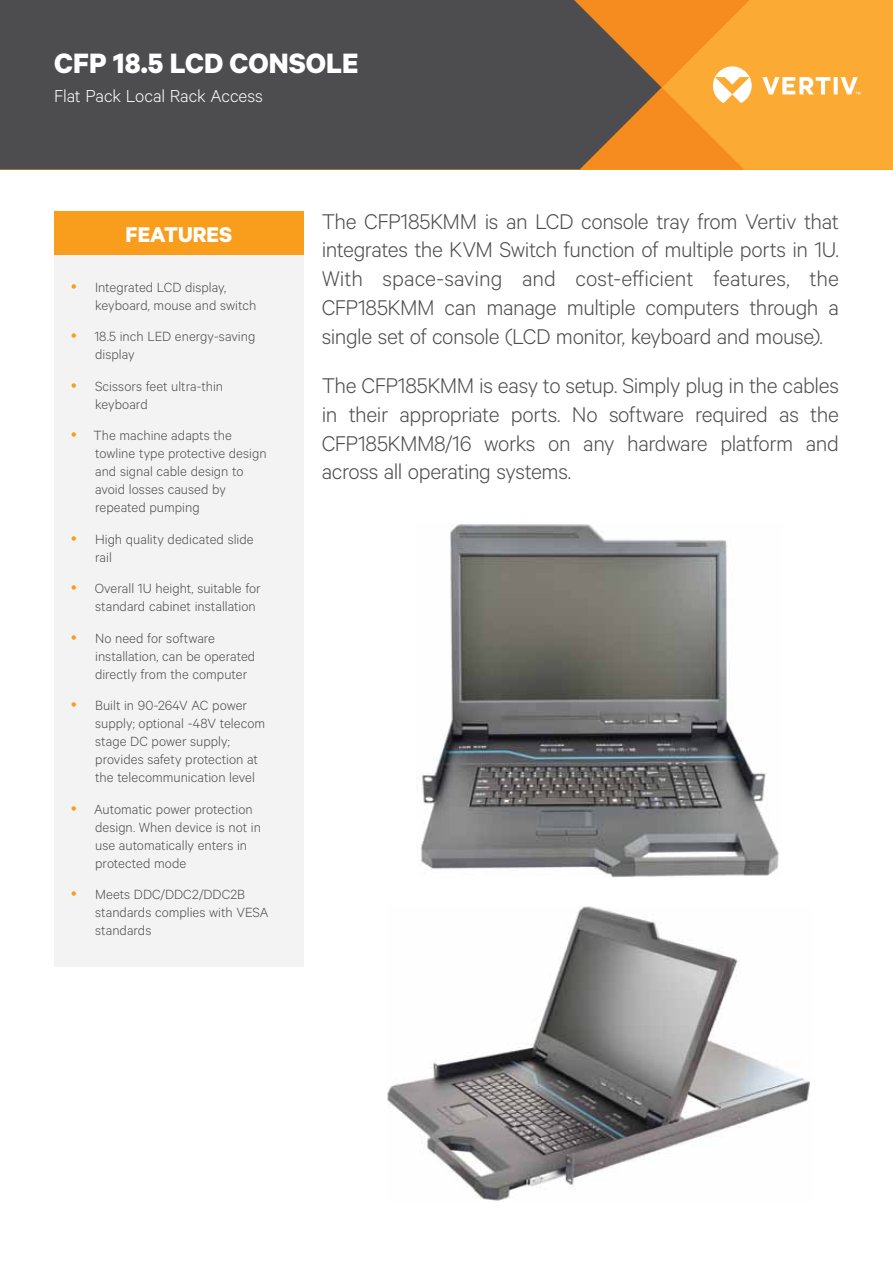
<style>
.page{position:relative;width:893px;height:1263px;background:#fff}
.page>*{position:absolute;margin:0;border:0;box-sizing:border-box;transform-origin:0 0}
.t1{font:700 31.5px "Calibre";color:#fff}
.t2{font:300 24px/28.8px "Calibre";letter-spacing:-.02em;color:#4d4d4f;text-align:justify}
.t3{font:700 24px "Calibre";color:#fff}
.t4{font:300 19.5px "Calibre";letter-spacing:-.01em;color:#fff}
.t5{font:300 15px/18px "Calibre";color:#4d4d4f}
</style>
<div class="page">
<div style="left:0;top:0;width:574px;height:170px;background:#4d4d4f"></div>
<svg style="left:574px;top:0;width:319px;height:170px;background:#e19738"></svg>
<div style="left:54px;top:254px;width:250px;height:713px;background:#f3f3f4"></div>
<div style="left:54px;top:211px;width:250px;height:43px;background:#f99d1c"></div>
<img style="left:387px;top:906px;width:423px;height:295px">
<img style="left:419px;top:524px;width:360px;height:354px">
<h1 class="t1" style="left:54px;top:43px;width:306px">CFP 18.5 LCD CONSOLE</h1>
<h3 class="t4" style="left:54px;top:84px;width:210px">Flat Pack Local Rack Access</h3>
<h2 class="t3" style="left:126px;top:219px;width:108px">FEATURES</h2>
<p class="t5" style="left:95px;top:277px;width:163px">Integrated LCD display, keyboard, mouse and switch</p>
<p class="t5" style="left:94px;top:327px;width:163px">18.5 inch LED energy-saving display</p>
<p class="t5" style="left:95px;top:376px;width:130px">Scissors feet ultra-thin keyboard</p>
<p class="t5" style="left:93px;top:426px;width:175px">The machine adapts the towline type protective design and signal cable design to avoid losses caused by repeated pumping</p>
<p class="t5" style="left:95px;top:529px;width:160px">High quality dedicated slide rail</p>
<p class="t5" style="left:95px;top:579px;width:167px">Overall 1U height, suitable for standard cabinet installation</p>
<p class="t5" style="left:95px;top:628px;width:162px">No need for software installation, can be operated directly from the computer</p>
<p class="t5" style="left:95px;top:696px;width:172px">Built in 90-264V AC power supply; optional -48V telecom stage DC power supply; provides safety protection at the telecommunication level</p>
<p class="t5" style="left:94px;top:799px;width:168px">Automatic power protection design. When device is not in use automatically enters in protected mode</p>
<p class="t5" style="left:95px;top:885px;width:175px">Meets DDC/DDC2/DDC2B standards complies with VESA standards</p>
<p class="t2" style="left:322px;top:206px;width:519px">The CFP185KMM is an LCD console tray from Vertiv that integrates the KVM Switch function of multiple ports in 1U.<br>With space-saving and cost-efficient features, the CFP185KMM can manage multiple computers through a single set of console (LCD monitor, keyboard and mouse).</p>
<h2 class="t2" style="left:322px;top:370px;width:519px">The CFP185KMM is easy to setup. Simply plug in the cables in their appropriate ports. No software required as the CFP185KMM8/16 works on any hardware platform and across all operating systems.</h2>
</div>
